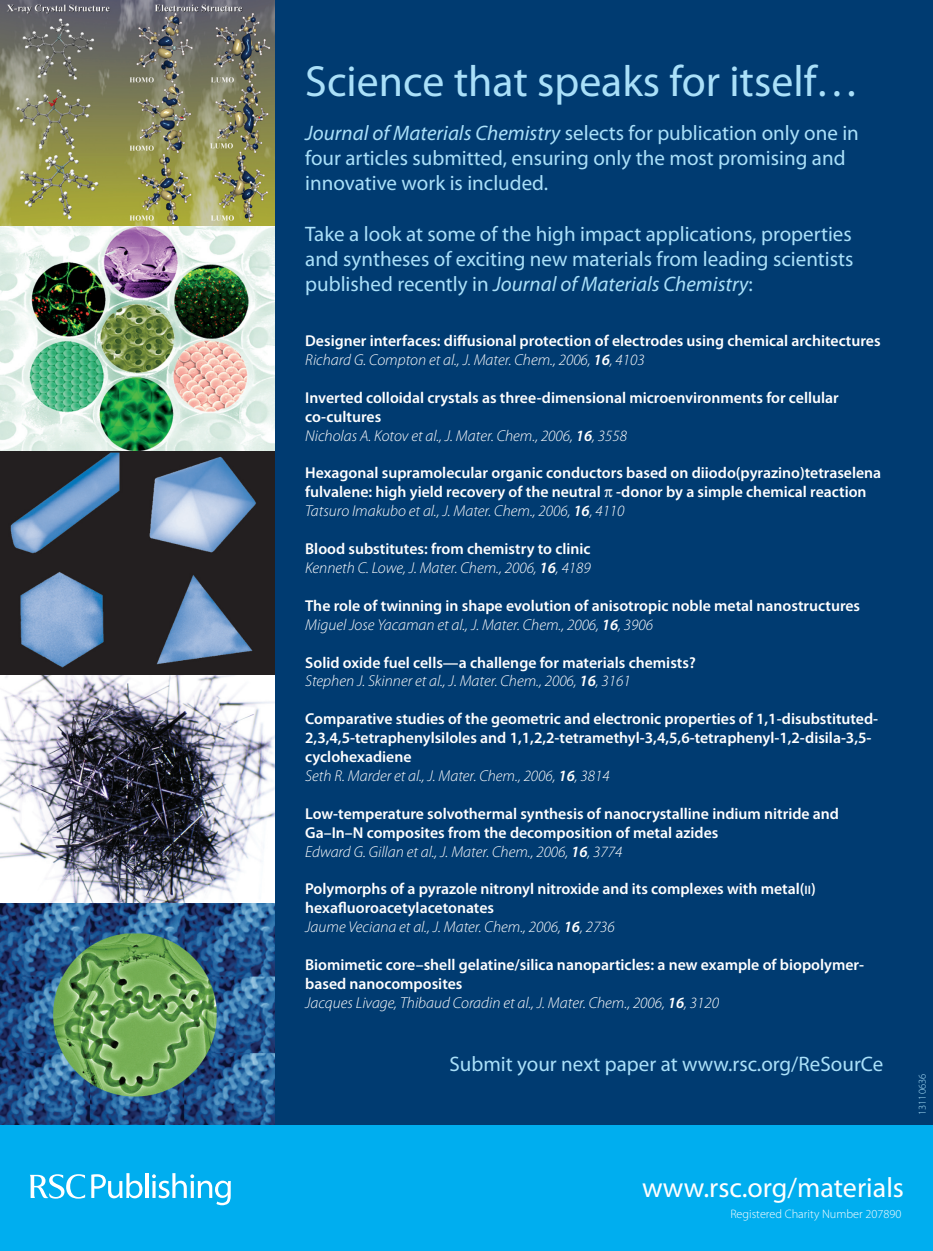
<style>
.page{position:relative;width:933px;height:1251px;background:#fff}
.page>*{position:absolute;margin:0;border:0;box-sizing:border-box;transform-origin:0 0}
.t1{font:43.75px "Myriad Pro";color:#aae0f9}
.t2{font:28px "Myriad Pro";color:#fff}
.t3{font:21px/25.2px "Myriad Pro";color:#aae0f9}
.t4{font:600 15.75px/18.9px "Myriad Pro";color:#fff}
.t5{font:italic 300 15.75px "Myriad Pro";color:#fff}
.t6{font:300 12.25px "Myriad Pro";color:#fff}
.t7{font:300 10.5px "Myriad Pro";color:#aae0f9}
.s1{font-style:italic}
.s2{font-weight:600}
.s3{font-size:12.25px}
</style>
<div class="page">
<div style="left:0;top:0;width:933px;height:1250px;background:#003b71"></div>
<img style="left:0;top:0;width:274px;height:1124px">
<div style="left:0;top:1124px;width:933px;height:126px;background:#00aeef"></div>
<svg style="left:30px;top:1174px;width:55px;height:24px"></svg>
<svg style="left:91px;top:1173px;width:51px;height:24px"></svg>
<hr style="left:145px;top:1172px;width:3px;height:25px;background:#fff">
<svg style="left:152px;top:1173px;width:79px;height:31px"></svg>
<p class="t1" style="left:305px;top:54px;width:555px">Science that speaks for itself…</p>
<p class="t3" style="left:305px;top:120px;width:555px"><span class="s1">Journal of Materials Chemistry</span> selects for publication only one in four articles submitted, ensuring only the most promising and innovative work is included.</p>
<p class="t3" style="left:305px;top:221px;width:549px;text-align:justify">Take a look at some of the high impact applications, properties and syntheses of exciting new materials from leading scientists published recently in <span class="s1">Journal of Materials Chemistry</span>:</p>
<p class="t4" style="left:305px;top:331px;width:577px">Designer interfaces: diffusional protection of electrodes using chemical architectures</p>
<p class="t5" style="left:305px;top:350px;width:341px">Richard G. Compton et al., J. Mater. Chem., 2006, <span class="s2">16</span>, 4103</p>
<p class="t4" style="left:305px;top:387px;width:535px">Inverted colloidal crystals as three-dimensional microenvironments for cellular co-cultures</p>
<p class="t5" style="left:305px;top:426px;width:323px">Nicholas A. Kotov et al., J. Mater. Chem., 2006, <span class="s2">16</span>, 3558</p>
<p class="t4" style="left:305px;top:463px;width:577px">Hexagonal supramolecular organic conductors based on diiodo(pyrazino)tetraselena fulvalene: high yield recovery of the neutral -donor by a simple chemical reaction</p>
<p class="t5" style="left:305px;top:501px;width:321px">Tatsuro Imakubo et al., J. Mater. Chem., 2006, <span class="s2">16</span>, 4110</p>
<p class="t4" style="left:305px;top:538px;width:287px">Blood substitutes: from chemistry to clinic</p>
<p class="t5" style="left:305px;top:558px;width:287px">Kenneth C. Lowe, J. Mater. Chem., 2006, <span class="s2">16</span>, 4189</p>
<p class="t4" style="left:305px;top:595px;width:556px">The role of twinning in shape evolution of anisotropic noble metal nanostructures</p>
<p class="t5" style="left:305px;top:615px;width:349px">Miguel Jose Yacaman et al., J. Mater. Chem., 2006, <span class="s2">16</span>, 3906</p>
<p class="t4" style="left:305px;top:652px;width:392px">Solid oxide fuel cells—a challenge for materials chemists?</p>
<p class="t5" style="left:305px;top:671px;width:327px">Stephen J. Skinner et al., J. Mater. Chem., 2006, <span class="s2">16</span>, 3161</p>
<p class="t4" style="left:305px;top:709px;width:574px">Comparative studies of the geometric and electronic properties of 1,1-disubstituted-<br>2,3,4,5-tetraphenylsiloles and 1,1,2,2-tetramethyl-3,4,5,6-tetraphenyl-1,2-disila-3,5- cyclohexadiene</p>
<p class="t5" style="left:305px;top:766px;width:306px">Seth R. Marder et al., J. Mater. Chem., 2006, <span class="s2">16</span>, 3814</p>
<p class="t4" style="left:305px;top:803px;width:535px">Low-temperature solvothermal synthesis of nanocrystalline indium nitride and<br>Ga–In–N composites from the decomposition of metal azides</p>
<p class="t5" style="left:305px;top:841px;width:319px">Edward G. Gillan et al., J. Mater. Chem., 2006, <span class="s2">16</span>, 3774</p>
<p class="t4" style="left:305px;top:879px;width:512px">Polymorphs of a pyrazole nitronyl nitroxide and its complexes with metal(<span class="s3">II</span>) hexafluoroacetylacetonates</p>
<p class="t5" style="left:305px;top:917px;width:311px">Jaume Veciana et al., J. Mater. Chem., 2006, <span class="s2">16</span>, 2736</p>
<p class="t4" style="left:305px;top:954px;width:560px">Biomimetic core–shell gelatine/silica nanoparticles: a new example of biopolymer&shy;based nanocomposites</p>
<p class="t5" style="left:305px;top:993px;width:415px">Jacques Livage, Thibaud Coradin et al., J. Mater. Chem., 2006, <span class="s2">16</span>, 3120</p>
<p class="t3" style="left:449px;top:1050px;width:435px">Submit your next paper at www.rsc.org/ReSourCe</p>
<p class="t7" style="left:916px;top:1114px;width:42px;rotate:-90deg">13110636</p>
<p class="t2" style="left:642px;top:1169px;width:263px">www.rsc.org/materials</p>
<p class="t6" style="left:730px;top:1206px;width:172px">Registered Charity Number 207890</p>
</div>
